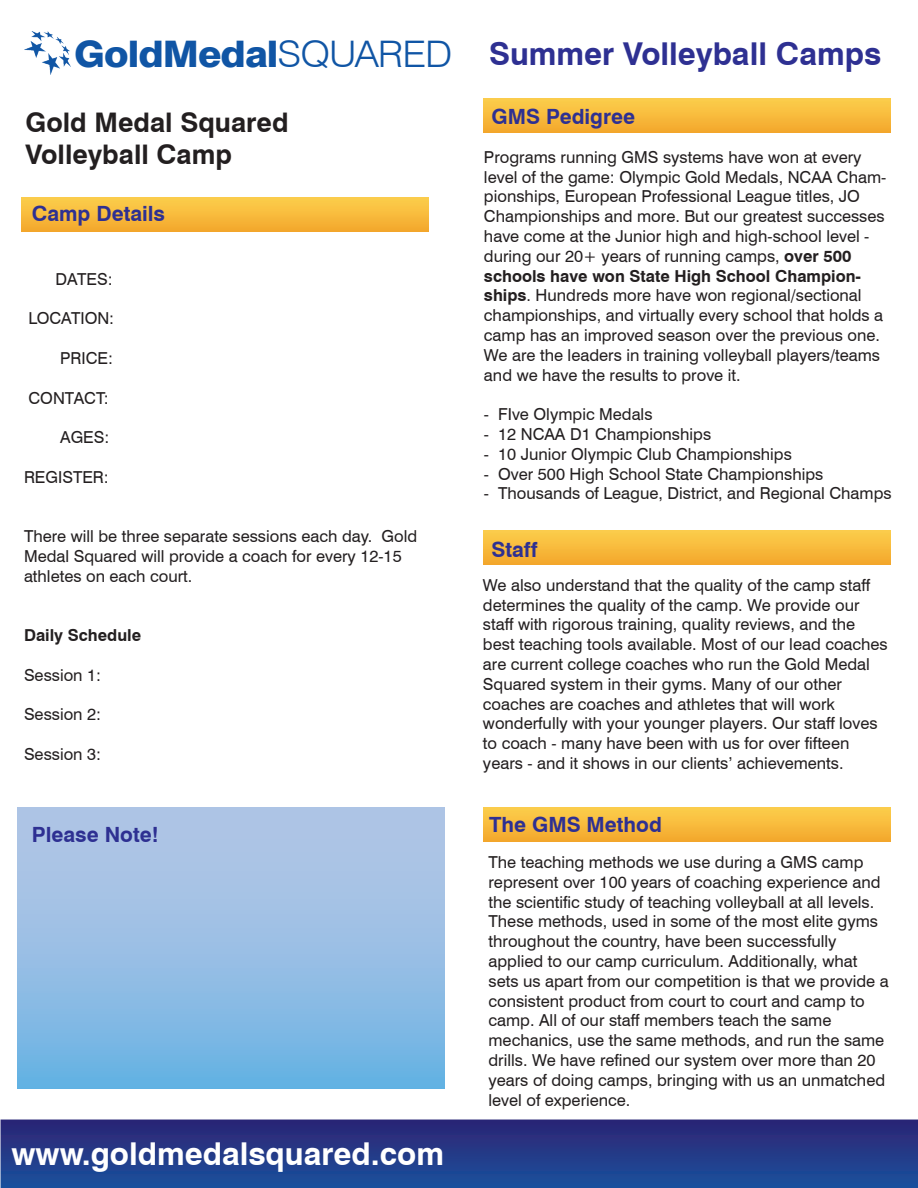
<style>
.page{position:relative;width:918px;height:1188px;background:#fff}
.page>*{position:absolute;margin:0;border:0;box-sizing:border-box;transform-origin:0 0}
.t1{font:800 36.6px "Swiss 721 BT";letter-spacing:-.025em;color:#1055a5;scale:1.07 1}
.t2{font:700 31.5px "Swiss 721 BT";color:#fff}
.t3{font:700 31.5px "Swiss 721 BT";color:#2e3092}
.t4{font:700 27px/32.4px "Swiss 721 BT";color:#231f20}
.t5{font:700 21px "Swiss 721 BT";color:#2e3092}
.t6{font:16.5px/19.8px "Swiss 721 BT";color:#231f20}
.t7{font:700 16.5px "Swiss 721 BT";color:#231f20}
.s1{font-weight:300}
.s2{font-weight:700}
</style>
<div class="page">
<div style="left:1px;top:1120px;width:917px;height:68px;background:linear-gradient(to bottom,#2c2474,#1b509c)"></div>
<div style="left:18px;top:808px;width:426px;height:281px;background:linear-gradient(to bottom,#bac8e6,#6eb4e3)"></div>
<div style="left:484px;top:99px;width:406px;height:34px;background:linear-gradient(to bottom,#fcce4c,#f4a82d)"></div>
<div style="left:484px;top:530px;width:406px;height:34px;background:linear-gradient(to bottom,#fcce4d,#f4a92d)"></div>
<div style="left:484px;top:808px;width:406px;height:34px;background:linear-gradient(to bottom,#fcce4c,#f4a82d)"></div>
<div style="left:22px;top:198px;width:406px;height:34px;background:linear-gradient(to bottom,#fcce4c,#f4a82d)"></div>
<img style="left:24px;top:32px;width:46px;height:43px">
<h1 class="t1" style="left:74px;top:32px;width:355px">GoldMedal<span class="s1">SQUARED</span></h1>
<h3 class="t4" style="left:26px;top:106px;width:265px">Gold Medal Squared<br>Volleyball Camp</h3>
<p class="t5" style="left:32px;top:201px;width:135px">Camp Details</p>
<p class="t6" style="left:56px;top:269px;width:58px">DATES:</p>
<p class="t6" style="left:29px;top:309px;width:87px">LOCATION:</p>
<p class="t6" style="left:60px;top:348px;width:54px">PRICE:</p>
<p class="t6" style="left:29px;top:388px;width:82px">CONTACT:</p>
<p class="t6" style="left:60px;top:427px;width:51px">AGES:</p>
<p class="t6" style="left:24px;top:467px;width:86px">REGISTER:</p>
<p class="t6" style="left:24px;top:526px;width:395px">There will be three separate sessions each day. Gold<br>Medal Squared will provide a coach for every 12-15 athletes on each court.</p>
<p class="t7" style="left:24px;top:625px;width:119px">Daily Schedule</p>
<p class="t6" style="left:24px;top:665px;width:79px">Session 1:</p>
<p class="t6" style="left:24px;top:705px;width:79px">Session 2:</p>
<p class="t6" style="left:24px;top:744px;width:79px">Session 3:</p>
<p class="t5" style="left:32px;top:822px;width:128px">Please Note!</p>
<h2 class="t2" style="left:12px;top:1135px;width:434px">www.goldmedalsquared.com</h2>
<h2 class="t3" style="left:489px;top:34px;width:394px">Summer Volleyball Camps</h2>
<p class="t5" style="left:492px;top:104px;width:145px">GMS Pedigree</p>
<p class="t6" style="left:484px;top:147px;width:404px">Programs running GMS systems have won at every level of the game: Olympic Gold Medals, NCAA Cham&shy;pionships, European Professional League titles, JO Championships and more. But our greatest successes have come at the Junior high and high-school level - during our 20+ years of running camps, <span class="s2">over 500 schools have won State High School Champion&shy;ships</span>. Hundreds more have won regional/sectional championships, and virtually every school that holds a camp has an improved season over the previous one.<br>We are the leaders in training volleyball players/teams and we have the results to prove it.</p>
<p class="t6" style="left:484px;top:404px;width:170px">- FIve Olympic Medals</p>
<p class="t6" style="left:484px;top:424px;width:229px">- 12 NCAA D1 Championships</p>
<p class="t6" style="left:484px;top:444px;width:309px">- 10 Junior Olympic Club Championships</p>
<p class="t6" style="left:484px;top:464px;width:341px">- Over 500 High School State Championships</p>
<p class="t6" style="left:484px;top:484px;width:409px">- Thousands of League, District, and Regional Champs</p>
<p class="t5" style="left:492px;top:537px;width:48px">Staff</p>
<p class="t6" style="left:483px;top:575px;width:406px">We also understand that the quality of the camp staff determines the quality of the camp. We provide our staff with rigorous training, quality reviews, and the best teaching tools available. Most of our lead coaches are current college coaches who run the Gold Medal Squared system in their gyms. Many of our other coaches are coaches and athletes that will work wonderfully with your younger players. Our staff loves to coach - many have been with us for over fifteen years - and it shows in our clients’ achievements.</p>
<p class="t5" style="left:489px;top:812px;width:174px">The GMS Method</p>
<p class="t6" style="left:488px;top:852px;width:402px">The teaching methods we use during a GMS camp represent over 100 years of coaching experience and the scientific study of teaching volleyball at all levels.<br>These methods, used in some of the most elite gyms throughout the country, have been successfully applied to our camp curriculum. Additionally, what sets us apart from our competition is that we provide a consistent product from court to court and camp to camp. All of our staff members teach the same mechanics, use the same methods, and run the same drills. We have refined our system over more than 20 years of doing camps, bringing with us an unmatched level of experience.</p>
</div>
